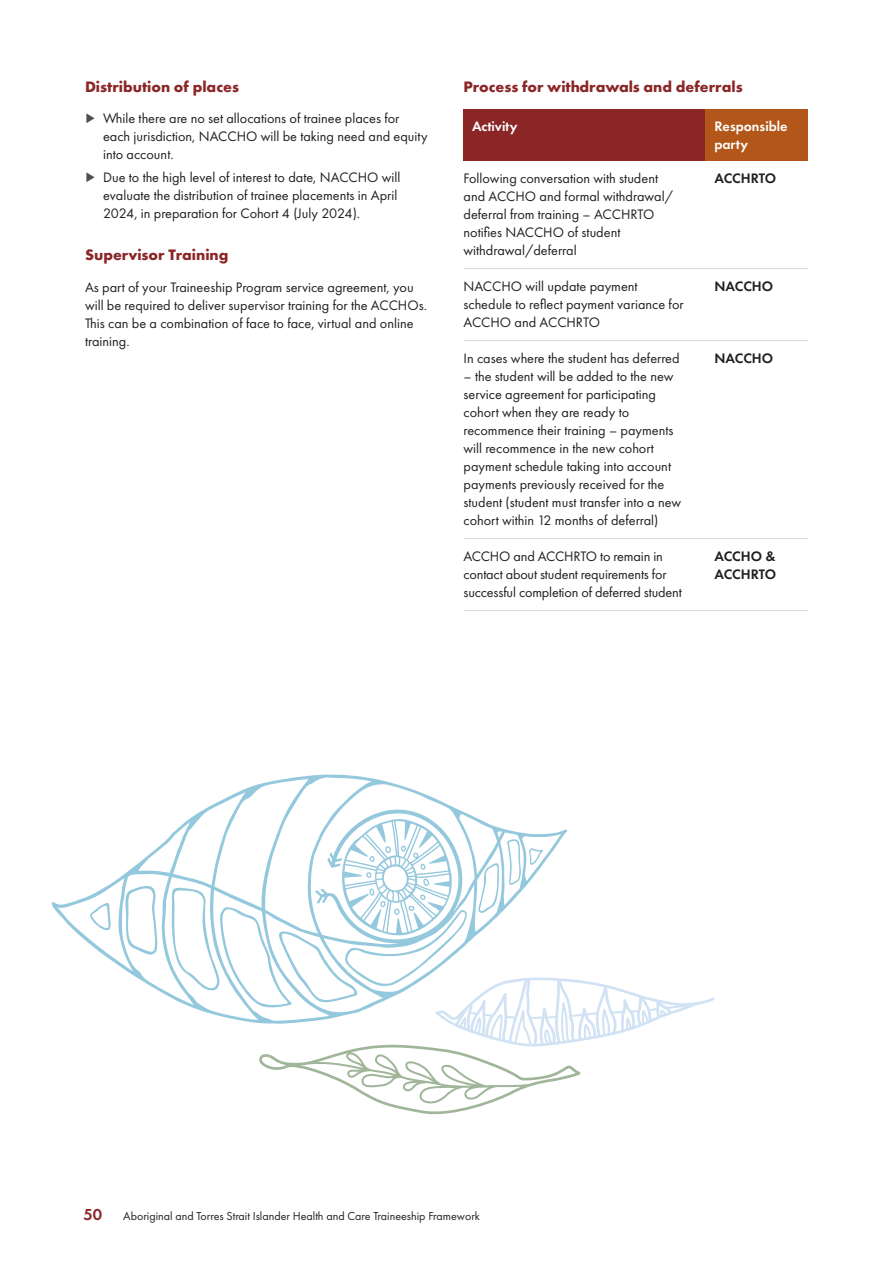
<style>
.page{position:relative;width:893px;height:1263px;background:#fff}
.page>*{position:absolute;margin:0;border:0;box-sizing:border-box;transform-origin:0 0}
.t1{font:600 16.5px "Futura PT";color:#8b2627}
.t2{font:700 15.75px "Futura PT";color:#8b2627}
.t3{font:14.25px/18px "Futura PT";color:#231f20}
.t4{font:600 14.25px/18px "Futura PT";color:#231f20}
.t5{font:600 14.25px/18px "Futura PT";color:#fff}
.t6{font:12px "Futura PT";color:#231f20}
.s1{font-family:"Work Sans";color:#4d504e}
</style>
<div class="page">
<div style="left:463px;top:110px;width:243px;height:51px;background:#8b2627"></div>
<div style="left:706px;top:110px;width:102px;height:51px;background:#b25719"></div>
<hr style="left:463px;top:268px;width:243px;height:1px;background:#dad5cf">
<hr style="left:706px;top:268px;width:102px;height:1px;background:#dad5cf">
<hr style="left:463px;top:340px;width:243px;height:1px;background:#dad5cf">
<hr style="left:706px;top:340px;width:102px;height:1px;background:#dad5cf">
<hr style="left:463px;top:538px;width:243px;height:1px;background:#dad5cf">
<hr style="left:706px;top:538px;width:102px;height:1px;background:#dad5cf">
<hr style="left:463px;top:610px;width:243px;height:1px;background:#dad5cf">
<hr style="left:706px;top:610px;width:102px;height:1px;background:#dad5cf">
<svg style="left:259px;top:979px;width:455px;height:136px"></svg>
<svg style="left:52px;top:774px;width:515px;height:250px"></svg>
<p class="t2" style="left:85px;top:80px;width:155px">Distribution of places</p>
<p class="t3" style="left:103px;top:110px;width:326px;text-indent:-18px"><span class="s1">▶</span> While there are no set allocations of trainee places for each jurisdiction, NACCHO will be taking need and equity into account.</p>
<p class="t3" style="left:103px;top:169px;width:299px;text-indent:-18px"><span class="s1">▶</span> Due to the high level of interest to date, NACCHO will evaluate the distribution of trainee placements in April<br>2024, in preparation for Cohort 4 (July 2024).</p>
<p class="t2" style="left:85px;top:249px;width:145px">Supervisor Training</p>
<p class="t3" style="left:85px;top:279px;width:343px">As part of your Traineeship Program service agreement, you will be required to deliver supervisor training for the ACCHOs.<br>This can be a combination of face to face, virtual and online training.</p>
<p class="t2" style="left:463px;top:80px;width:281px">Process for withdrawals and deferrals</p>
<p class="t5" style="left:472px;top:118px;width:47px">Activity</p>
<p class="t5" style="left:714px;top:118px;width:75px">Responsible party</p>
<p class="t3" style="left:463px;top:170px;width:211px">Following conversation with student and ACCHO and formal withdrawal/ deferral from training – ACCHRTO notifies NACCHO of student withdrawal/deferral</p>
<p class="t4" style="left:714px;top:170px;width:63px">ACCHRTO</p>
<p class="t3" style="left:463px;top:278px;width:222px">NACCHO will update payment schedule to reflect payment variance for<br>ACCHO and ACCHRTO</p>
<p class="t4" style="left:714px;top:278px;width:60px">NACCHO</p>
<p class="t3" style="left:463px;top:350px;width:218px">In cases where the student has deferred</p>
<p class="t3" style="left:463px;top:368px;width:219px">– the student will be added to the new service agreement for participating cohort when they are ready to recommence their training – payments will recommence in the new cohort payment schedule taking into account payments previously received for the student (student must transfer into a new cohort within 12 months of deferral)</p>
<p class="t4" style="left:714px;top:350px;width:60px">NACCHO</p>
<p class="t3" style="left:463px;top:548px;width:220px">ACCHO and ACCHRTO to remain in contact about student requirements for successful completion of deferred student</p>
<p class="t4" style="left:714px;top:548px;width:63px">ACCHO &amp;<br>ACCHRTO</p>
<p class="t1" style="left:83px;top:1208px;width:20px">50</p>
<p class="t6" style="left:123px;top:1212px;width:358px">Aboriginal and Torres Strait Islander Health and Care Traineeship Framework</p>
</div>
